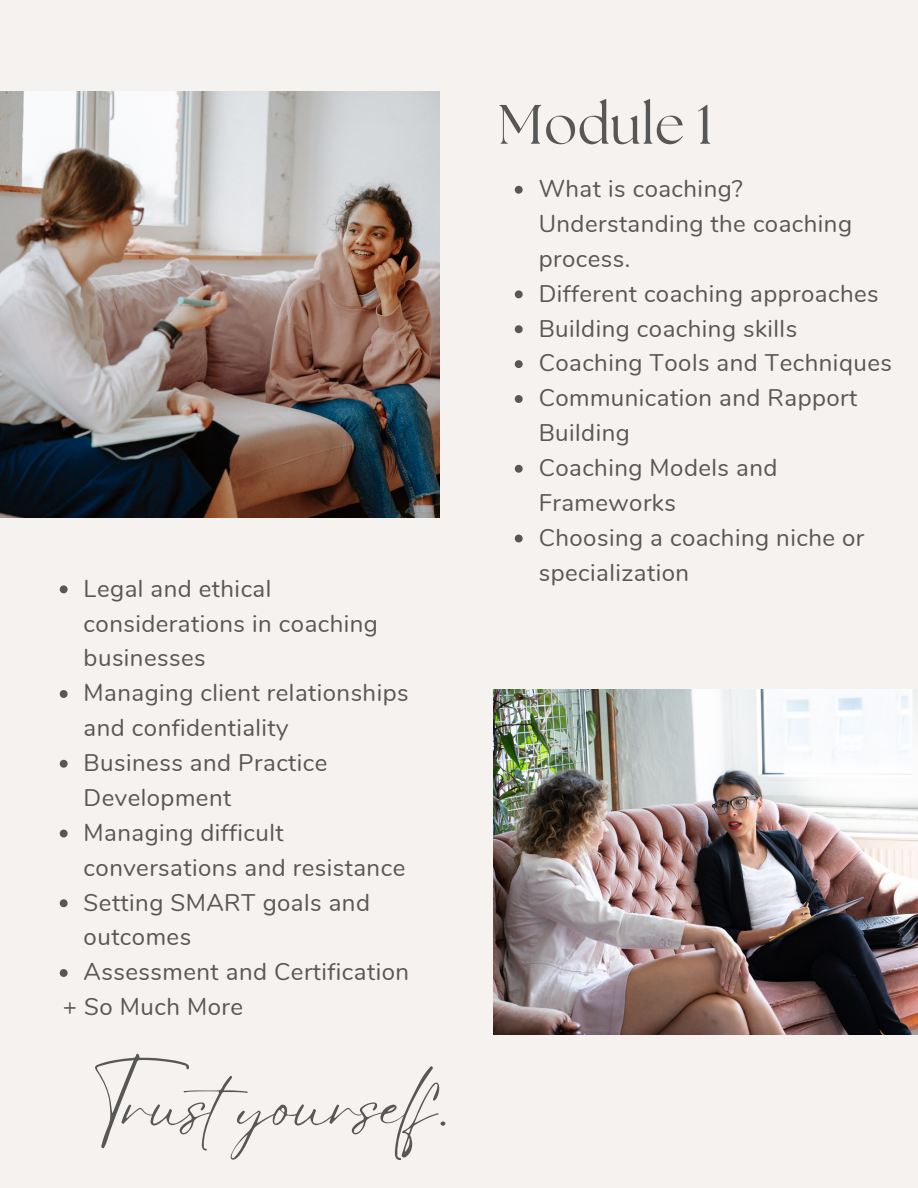
<style>
.page{position:relative;width:918px;height:1188px;background:#f6f2ef}
.page>*{position:absolute;margin:0;border:0;box-sizing:border-box;transform-origin:0 0}
.t1{font:66.6px "Eyesome Script";color:#575757}
.t2{font:55.35px "The Seasons";letter-spacing:.005em;color:#575757}
.t3{font:24px/34.8px "Nunito";letter-spacing:.02em;color:#575757}
</style>
<div class="page">
<img style="left:0;top:92px;width:440px;height:425px">
<img style="left:493px;top:690px;width:425px;height:344px">
<svg style="left:515px;top:186px;width:8px;height:8px"></svg>
<svg style="left:515px;top:290px;width:8px;height:8px"></svg>
<svg style="left:515px;top:325px;width:8px;height:8px"></svg>
<svg style="left:515px;top:360px;width:8px;height:8px"></svg>
<svg style="left:515px;top:395px;width:8px;height:8px"></svg>
<svg style="left:515px;top:465px;width:8px;height:8px"></svg>
<svg style="left:515px;top:535px;width:8px;height:7px"></svg>
<svg style="left:60px;top:585px;width:8px;height:8px"></svg>
<svg style="left:60px;top:690px;width:8px;height:8px"></svg>
<svg style="left:60px;top:760px;width:8px;height:8px"></svg>
<svg style="left:60px;top:830px;width:8px;height:7px"></svg>
<svg style="left:60px;top:899px;width:8px;height:8px"></svg>
<svg style="left:60px;top:969px;width:8px;height:8px"></svg>
<p class="t3" style="left:84px;top:571px;width:296px">Legal and ethical considerations in coaching businesses</p>
<p class="t3" style="left:84px;top:676px;width:327px">Managing client relationships and confidentiality</p>
<p class="t3" style="left:84px;top:746px;width:245px">Business and Practice<br>Development</p>
<p class="t3" style="left:84px;top:816px;width:323px">Managing difficult conversations and resistance</p>
<p class="t3" style="left:84px;top:885px;width:288px">Setting SMART goals and outcomes</p>
<p class="t3" style="left:84px;top:955px;width:327px">Assessment and Certification</p>
<p class="t3" style="left:63px;top:990px;width:182px">+ So Much More</p>
<p class="t1" style="left:92px;top:1063px;width:359px">Trustyourself.</p>
<p class="t2" style="left:498px;top:99px;width:217px">Module 1</p>
<p class="t3" style="left:539px;top:172px;width:315px">What is coaching?<br>Understanding the coaching process.</p>
<p class="t3" style="left:539px;top:276px;width:342px">Different coaching approaches</p>
<p class="t3" style="left:539px;top:311px;width:260px">Building coaching skills</p>
<p class="t3" style="left:539px;top:346px;width:355px">Coaching Tools and Techniques</p>
<p class="t3" style="left:539px;top:381px;width:320px">Communication and Rapport<br>Building</p>
<p class="t3" style="left:539px;top:451px;width:240px">Coaching Models and<br>Frameworks</p>
<p class="t3" style="left:539px;top:521px;width:327px">Choosing a coaching niche or specialization</p>
</div>
